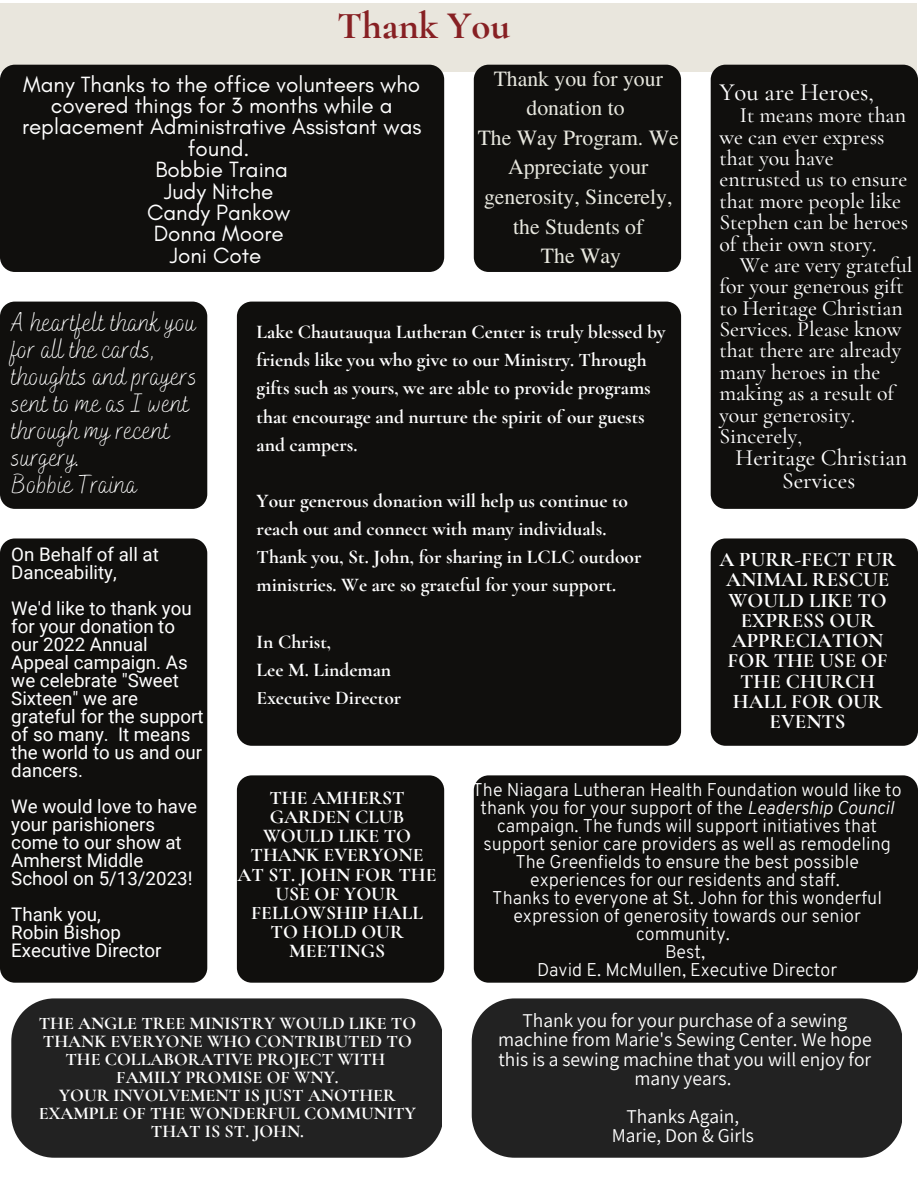
<style>
.page{position:relative;width:918px;height:1188px;background:#fff}
.page>*{position:absolute;margin:0;border:0;box-sizing:border-box;transform-origin:0 0}
.t1{font:700 39px "Cormorant Garamond";color:#872023}
.t2{font:100 27.15px/27px "Bakerie Smooth";color:#fff}
.t3{font:500 24.75px "Cormorant Garamond";color:#fff}
.t4{font:500 23.25px/22.5px "Cormorant Garamond";color:#fff;text-align:center}
.t5{font:22.5px/21.3px "Glacial Indifference";color:#fff;text-align:center}
.t6{font:500 21.75px/21.3px "Cormorant Garamond";color:#fff}
.t7{font:21.75px/29.5px "Te X Gyre Termes";color:#e8e8df;text-align:center}
.t8{font:700 20.85px/20.2px "Cormorant Garamond";color:#fff;text-align:center}
.t9{font:700 19.5px/28.2px "Cormorant Garamond";color:#fff}
.t10{font:19.5px/19.2px "Assistant";color:#fff;text-align:center}
.t11{font:18.75px/18px "Roboto";color:#fff}
.t12{font:300 18px/18px "Overpass";color:#fff;text-align:center}
.t13{font:700 18px/18px "Cormorant Garamond";color:#fff;text-align:center}
.s1{font-style:italic}
</style>
<div class="page">
<div style="left:0;top:3px;width:917px;height:68px;background:#e9e6dd"></div>
<div style="left:0;top:302px;width:207px;height:207px;background:#100f0d;border-radius:15px"></div>
<div style="left:237px;top:302px;width:444px;height:444px;background:#100f0d;border-radius:15px"></div>
<div style="left:0;top:65px;width:444px;height:207px;background:#100f0d;border-radius:15px"></div>
<div style="left:474px;top:65px;width:207px;height:207px;background:#100f0d;border-radius:15px"></div>
<div style="left:711px;top:65px;width:207px;height:444px;background:#100f0d;border-radius:15px"></div>
<div style="left:0;top:538px;width:207px;height:445px;background:#100f0d;border-radius:15px"></div>
<div style="left:711px;top:538px;width:207px;height:208px;background:#100f0d;border-radius:15px"></div>
<div style="left:237px;top:775px;width:207px;height:208px;background:#100f0d;border-radius:15px"></div>
<div style="left:474px;top:775px;width:444px;height:208px;background:#100f0d;border-radius:15px"></div>
<div style="left:11px;top:998px;width:431px;height:160px;background:#222"></div>
<div style="left:472px;top:998px;width:430px;height:160px;background:#222"></div>
<h1 class="t1" style="left:337px;top:2px;width:174px">Thank You</h1>
<p class="t7" style="left:478px;top:62px;width:203px">Thank you for your donation to<br>The Way Program. We<br>Appreciate your generosity, Sincerely, the Students of<br>The Way</p>
<p class="t5" style="left:22px;top:73px;width:401px">Many Thanks to the office volunteers who covered things for 3 months while a replacement Administrative Assistant was found.<br>Bobbie Traina<br>Judy Nitche<br>Candy Pankow<br>Donna Moore<br>Joni Cote</p>
<p class="t3" style="left:719px;top:77px;width:156px">You are Heroes,</p>
<p class="t6" style="left:719px;top:105px;width:190px;text-indent:20px">It means more than we can ever express that you have entrusted us to ensure that more people like<br>Stephen can be heroes of their own story.</p>
<p class="t6" style="left:719px;top:254px;width:195px;text-indent:20px">We are very grateful for your generous gift to Heritage Christian<br>Services. Please know that there are already many heroes in the making as a result of your generosity.<br>Sincerely,</p>
<p class="t4" style="left:736px;top:447px;width:173px">Heritage Christian<br>Services</p>
<h2 class="t2" style="left:11px;top:311px;width:187px">A heartfelt thank you for all the cards, thoughts and prayers sent to me as I went through my recent surgery.<br>Bobbie Traina</h2>
<p class="t9" style="left:257px;top:318px;width:410px">Lake Chautauqua Lutheran Center is truly blessed by friends like you who give to our Ministry. Through gifts such as yours, we are able to provide programs that encourage and nurture the spirit of our guests and campers.</p>
<p class="t9" style="left:257px;top:487px;width:386px">Your generous donation will help us continue to reach out and connect with many individuals.<br>Thank you, St. John, for sharing in LCLC outdoor ministries. We are so grateful for your support.</p>
<p class="t9" style="left:257px;top:627px;width:146px">In Christ,<br>Lee M. Lindeman<br>Executive Director</p>
<p class="t11" style="left:11px;top:545px;width:149px">On Behalf of all at<br>Danceability,</p>
<p class="t11" style="left:11px;top:599px;width:194px">We'd like to thank you for your donation to our 2022 Annual<br>Appeal campaign. As we celebrate "Sweet<br>Sixteen" we are grateful for the support of so many. It means the world to us and our dancers.</p>
<p class="t11" style="left:11px;top:797px;width:187px">We would love to have your parishioners come to our show at<br>Amherst Middle<br>School on 5/13/2023!</p>
<p class="t11" style="left:11px;top:905px;width:152px">Thank you,<br>Robin Bishop<br>Executive Director</p>
<p class="t8" style="left:720px;top:549px;width:178px">A PURR-FECT FUR<br>ANIMAL RESCUE<br>WOULD LIKE TO<br>EXPRESS OUR<br>APPRECIATION<br>FOR THE USE OF<br>THE CHURCH<br>HALL FOR OUR<br>EVENTS</p>
<p class="t12" style="left:473px;top:783px;width:431px">The Niagara Lutheran Health Foundation would like to thank you for your support of the <span class="s1">Leadership Council </span>campaign. The funds will support initiatives that support senior care providers as well as remodeling The Greenfields to ensure the best possible experiences for our residents and staff.<br>Thanks to everyone at St. John for this wonderful expression of generosity towards our senior community.<br>Best,<br>David E. McMullen, Executive Director</p>
<p class="t9" style="left:238px;top:788px;width:201px;line-height:19.2px;text-align:center">THE AMHERST<br>GARDEN CLUB<br>WOULD LIKE TO<br>THANK EVERYONE<br>AT ST. JOHN FOR THE<br>USE OF YOUR<br>FELLOWSHIP HALL<br>TO HOLD OUR<br>MEETINGS</p>
<p class="t13" style="left:39px;top:1014px;width:379px">THE ANGLE TREE MINISTRY WOULD LIKE TO<br>THANK EVERYONE WHO CONTRIBUTED TO<br>THE COLLABORATIVE PROJECT WITH<br>FAMILY PROMISE OF WNY.<br>YOUR INVOLVEMENT IS JUST ANOTHER<br>EXAMPLE OF THE WONDERFUL COMMUNITY<br>THAT IS ST. JOHN.</p>
<p class="t10" style="left:498px;top:1011px;width:375px">Thank you for your purchase of a sewing machine from Marie's Sewing Center. We hope this is a sewing machine that you will enjoy for many years.</p>
<p class="t10" style="left:612px;top:1106px;width:144px">Thanks Again,<br>Marie, Don &amp; Girls</p>
</div>
